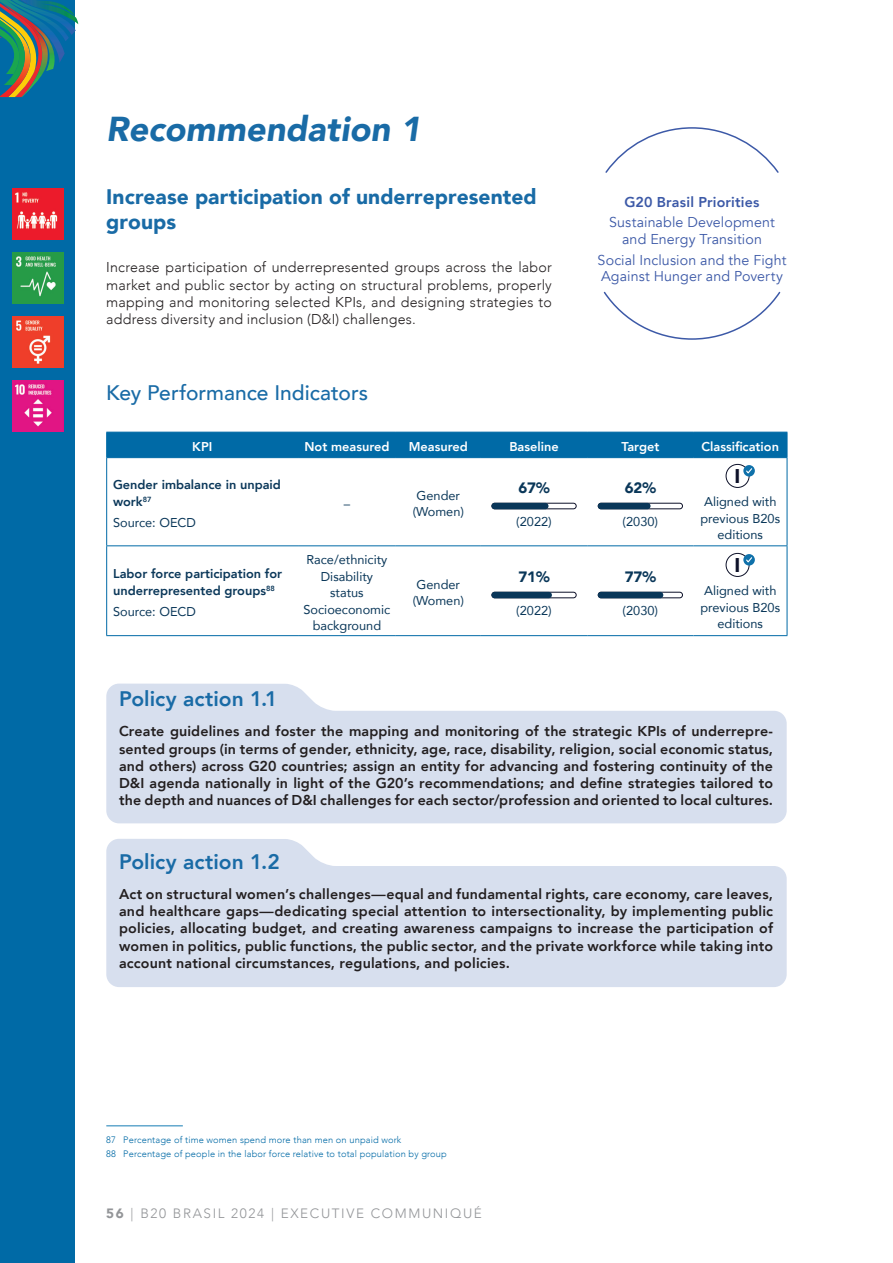
<style>
.page{position:relative;width:893px;height:1263px;background:#fff}
.page>*{position:absolute;margin:0;border:0;box-sizing:border-box;transform-origin:0 0}
.Titulo-1{font:italic 900 34.5px "Avenir";color:#196ba6}
.Subtitulo{font:900 21px/25.2px "Avenir";color:#196ba6}
.Subtitulo-2{font:800 21px "Avenir";color:#196ba6}
.Subtitulo-3{font:500 21px "Avenir";color:#196ba6}
.t1{font:900 19.8px "Avenir";color:#0d1129}
.tabela{font:900 15px "Avenir";color:#0a3759}
.Paragrafo{font:800 14.25px/17.2px "Avenir";letter-spacing:.01em;color:#231f20;text-align:justify}
.Paragrafo-2{font:300 14.25px/17.2px "Avenir";letter-spacing:.01em;color:#231f20;text-align:justify}
.priorities{font:14.25px/16.5px "Avenir";letter-spacing:.01em;color:#3c59a7;text-align:center}
.priorities-2{font:800 14.25px "Avenir";letter-spacing:.015em;color:#3c59a7}
.t2{font:300 13.5px "Avenir";letter-spacing:.12em;color:#939598}
.tabela-2{font:12.75px/16.5px "Avenir";color:#0a3759;text-align:center}
.tabela-3{font:800 12.75px/16.5px "Avenir";color:#0a3759}
.tabela-4{font:800 12.75px "Avenir";color:#fff}
.nota_de_rodapé{font:300 9.3px "Avenir";letter-spacing:.015em;color:#006aa6}
.s1{font-weight:900}
</style>
<div class="page">
<div style="left:0;top:0;width:75px;height:1263px;background:#006aa6"></div>
<img style="left:69px;top:24px;width:7px;height:11px">
<img style="left:56px;top:24px;width:13px;height:39px">
<img style="left:54px;top:24px;width:2px;height:41px">
<svg style="left:0;top:0;width:54px;height:97px"></svg>
<img style="left:4px;top:0;width:74px;height:24px">
<svg style="left:106px;top:683px;width:681px;height:140px;background:#dce3f0"></svg>
<svg style="left:106px;top:839px;width:681px;height:148px;background:#dce3f0"></svg>
<div style="left:106px;top:432px;width:682px;height:26px;background:#006aa6"></div>
<hr style="left:106px;top:457px;width:192px;height:1px;background:#006aa6">
<hr style="left:106px;top:458px;width:1px;height:87px;background:#006aa6">
<hr style="left:298px;top:457px;width:98px;height:1px;background:#006aa6">
<hr style="left:396px;top:457px;width:85px;height:1px;background:#006aa6">
<hr style="left:481px;top:457px;width:106px;height:1px;background:#006aa6">
<hr style="left:587px;top:457px;width:106px;height:1px;background:#006aa6">
<hr style="left:693px;top:457px;width:94px;height:1px;background:#006aa6">
<hr style="left:787px;top:458px;width:1px;height:87px;background:#006aa6">
<hr style="left:106px;top:545px;width:192px;height:1px;background:#006aa6">
<hr style="left:106px;top:546px;width:1px;height:89px;background:#006aa6">
<hr style="left:298px;top:545px;width:98px;height:1px;background:#006aa6">
<hr style="left:396px;top:545px;width:85px;height:1px;background:#006aa6">
<hr style="left:481px;top:545px;width:106px;height:1px;background:#006aa6">
<hr style="left:587px;top:545px;width:106px;height:1px;background:#006aa6">
<hr style="left:693px;top:545px;width:94px;height:1px;background:#006aa6">
<hr style="left:787px;top:546px;width:1px;height:89px;background:#006aa6">
<hr style="left:106px;top:635px;width:192px;height:1px;background:#006aa6">
<hr style="left:298px;top:635px;width:98px;height:1px;background:#006aa6">
<hr style="left:396px;top:635px;width:85px;height:1px;background:#006aa6">
<hr style="left:481px;top:635px;width:106px;height:1px;background:#006aa6">
<hr style="left:587px;top:635px;width:106px;height:1px;background:#006aa6">
<hr style="left:693px;top:635px;width:94px;height:1px;background:#006aa6">
<div style="left:491px;top:503px;width:86px;height:6px;border:1px solid #0d1129;border-radius:3px"></div>
<div style="left:491px;top:503px;width:57px;height:6px;background:#0a3759;border-radius:3px"></div>
<div style="left:598px;top:503px;width:85px;height:6px;border:1px solid #0d1129;border-radius:3px"></div>
<div style="left:598px;top:503px;width:52px;height:6px;background:#0a3759;border-radius:3px"></div>
<div style="left:726px;top:464px;width:23px;height:24px;border:1px solid #0d1129;border-radius:50%"></div>
<svg style="left:743px;top:465px;width:12px;height:11px"></svg>
<svg style="left:745px;top:467px;width:8px;height:8px"></svg>
<div style="left:491px;top:592px;width:86px;height:6px;border:1px solid #0d1129;border-radius:3px"></div>
<div style="left:491px;top:592px;width:61px;height:6px;background:#0a3759;border-radius:3px"></div>
<div style="left:598px;top:592px;width:85px;height:6px;border:1px solid #0d1129;border-radius:3px"></div>
<div style="left:598px;top:592px;width:65px;height:6px;background:#0a3759;border-radius:3px"></div>
<div style="left:726px;top:553px;width:23px;height:24px;border:1px solid #0d1129;border-radius:50%"></div>
<svg style="left:743px;top:554px;width:12px;height:11px"></svg>
<svg style="left:745px;top:556px;width:8px;height:8px"></svg>
<hr style="left:106px;top:1125px;width:77px;height:1px;background:#157db4">
<svg style="left:603px;top:127px;width:178px;height:213px"></svg>
<img style="left:13px;top:189px;width:51px;height:51px">
<img style="left:13px;top:317px;width:51px;height:51px">
<img style="left:13px;top:253px;width:51px;height:51px">
<img style="left:13px;top:380px;width:51px;height:51px">
<p class="Titulo-1" style="left:106px;top:100px;width:316px">Recommendation 1</p>
<p class="Subtitulo" style="left:106px;top:184px;width:432px">Increase participation of underrepresented groups</p>
<p class="Paragrafo-2" style="left:106px;top:259px;width:447px">Increase participation of underrepresented groups across the labor market and public sector by acting on structural problems, properly mapping and monitoring selected KPIs, and designing strategies to address diversity and inclusion (D&amp;I) challenges.</p>
<p class="priorities-2" style="left:625px;top:190px;width:136px">G20 Brasil Priorities</p>
<p class="priorities" style="left:609px;top:214px;width:167px">Sustainable Development and Energy Transition</p>
<p class="priorities" style="left:598px;top:252px;width:190px;text-align:left">Social Inclusion and the Fight<br>Against Hunger and Poverty</p>
<p class="Subtitulo-3" style="left:106px;top:375px;width:263px">Key Performance Indicators</p>
<p class="tabela-4" style="left:192px;top:437px;width:22px">KPI</p>
<p class="tabela-4" style="left:304px;top:437px;width:86px">Not measured</p>
<p class="tabela-4" style="left:409px;top:437px;width:61px">Measured</p>
<p class="tabela-4" style="left:509px;top:437px;width:51px">Baseline</p>
<p class="tabela-4" style="left:621px;top:437px;width:39px">Target</p>
<p class="tabela-4" style="left:701px;top:437px;width:79px">Classification</p>
<p class="tabela-3" style="left:113px;top:477px;width:169px">Gender imbalance in unpaid work<sup>87</sup></p>
<p class="tabela-2" style="left:113px;top:514px;width:84px">Source: OECD</p>
<h3 class="t1" style="left:735px;top:459px;width:7px">I</h3>
<p class="tabela-2" style="left:700px;top:493px;width:81px">Aligned with previous B20s editions</p>
<p class="tabela" style="left:518px;top:475px;width:33px">67%</p>
<p class="tabela-2" style="left:516px;top:513px;width:37px">(2022)</p>
<p class="tabela" style="left:625px;top:475px;width:33px">62%</p>
<p class="tabela-2" style="left:623px;top:513px;width:37px">(2030)</p>
<p class="tabela-2" style="left:413px;top:487px;width:53px">Gender (Women)</p>
<p class="tabela-2" style="left:344px;top:495px;width:8px">–</p>
<p class="tabela-3" style="left:113px;top:566px;width:171px">Labor force participation for underrepresented groups<sup>88</sup></p>
<p class="tabela-2" style="left:113px;top:603px;width:84px">Source: OECD</p>
<p class="tabela-2" style="left:306px;top:551px;width:83px">Race/ethnicity</p>
<p class="tabela-2" style="left:321px;top:568px;width:54px">Disability status</p>
<p class="tabela-2" style="left:304px;top:601px;width:88px">Socioeconomic background</p>
<p class="tabela-2" style="left:413px;top:576px;width:53px">Gender (Women)</p>
<p class="tabela" style="left:518px;top:564px;width:33px">71%</p>
<p class="tabela-2" style="left:516px;top:602px;width:37px">(2022)</p>
<p class="tabela" style="left:625px;top:564px;width:33px">77%</p>
<p class="tabela-2" style="left:623px;top:602px;width:37px">(2030)</p>
<h3 class="t1" style="left:735px;top:548px;width:7px">I</h3>
<p class="tabela-2" style="left:700px;top:582px;width:81px">Aligned with previous B20s editions</p>
<p class="Subtitulo-2" style="left:119px;top:683px;width:160px">Policy action 1.1</p>
<p class="Paragrafo" style="left:119px;top:723px;width:656px">Create guidelines and foster the mapping and monitoring of the strategic KPIs of underrepre&shy;sented groups (in terms of gender, ethnicity, age, race, disability, religion, social economic status, and others) across G20 countries; assign an entity for advancing and fostering continuity of the D&amp;I agenda nationally in light of the G20’s recommendations; and define strategies tailored to the depth and nuances of D&amp;I challenges for each sector/profession and oriented to local cultures.</p>
<p class="Subtitulo-2" style="left:119px;top:845px;width:162px">Policy action 1.2</p>
<p class="Paragrafo" style="left:119px;top:885px;width:656px">Act on structural women’s challenges—equal and fundamental rights, care economy, care leaves, and healthcare gaps—dedicating special attention to intersectionality, by implementing public policies, allocating budget, and creating awareness campaigns to increase the participation of women in politics, public functions, the public sector, and the private workforce while taking into account national circumstances, regulations, and policies.</p>
<p class="nota_de_rodapé" style="left:106px;top:1135px;width:297px">87 Percentage of time women spend more than men on unpaid work</p>
<p class="nota_de_rodapé" style="left:106px;top:1148px;width:342px">88 Percentage of people in the labor force relative to total population by group</p>
<p class="t2" style="left:106px;top:1205px;width:377px"><span class="s1">56</span> | B20 BRASIL 2024 | EXECUTIVE COMMUNIQUÉ</p>
</div>
